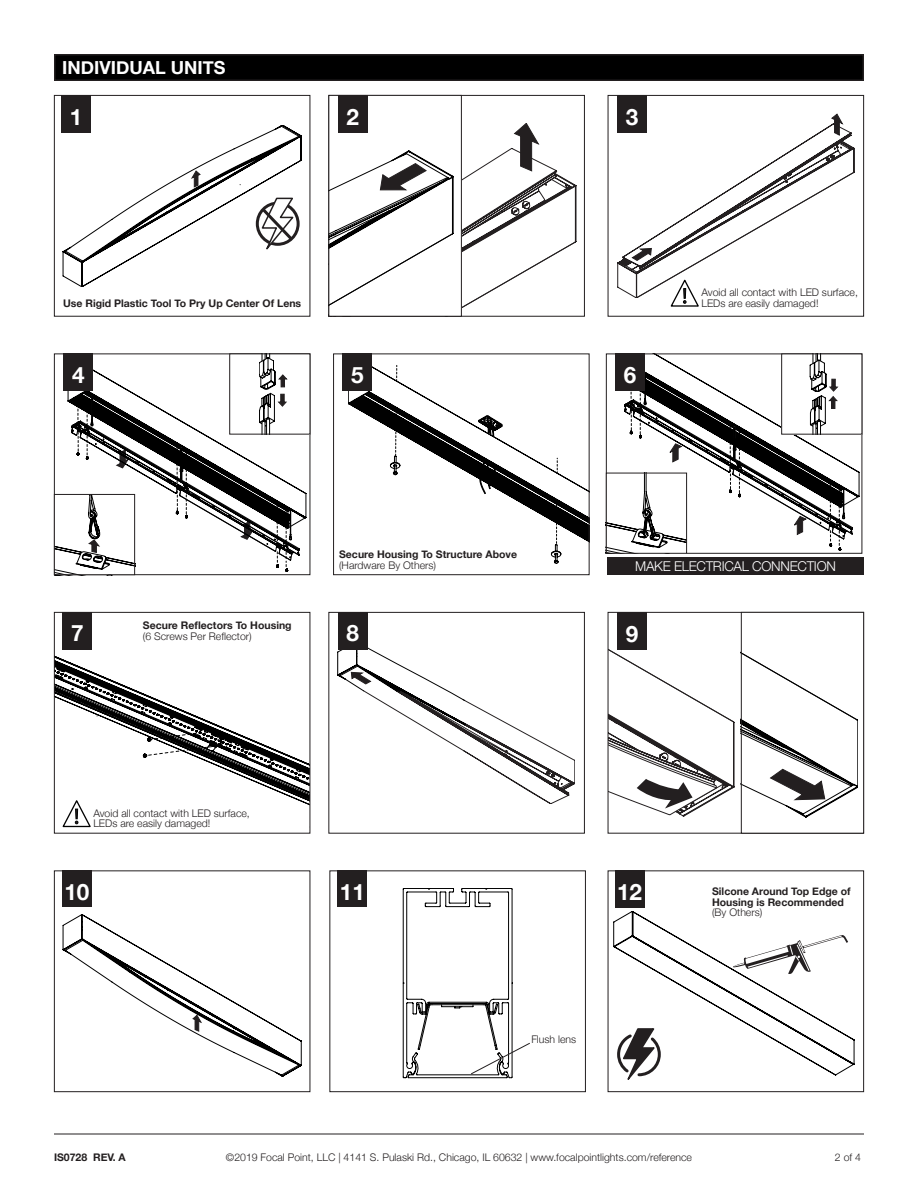
<style>
.page{position:relative;width:918px;height:1188px;background:#fff}
.page>*{position:absolute;margin:0;border:0;box-sizing:border-box;transform-origin:0 0}
.t1{font:700 23.55px "Bell Gothic";color:#fff}
.Single_Digit{font:700 22.5px "Helvetica Neue";color:#fff}
.Section_Header__Left{font:700 18px "Helvetica Neue";color:#fff}
.Text{font:300 13.5px "Helvetica Neue";letter-spacing:-.02em;color:#fff}
.Text-2{font:300 10.5px/10.5px "Helvetica Neue";color:#231f20}
.Text-3{font:700 10.5px/10.5px "Helvetica Neue";color:#231f20}
.s1{font-weight:300}
</style>
<div class="page">
<hr style="left:54px;top:1134px;width:810px;height:1px;background:#231f20">
<svg style="left:330px;top:123px;width:246px;height:193px"></svg>
<div style="left:328px;top:95px;width:134px;height:222px;border:1px solid #231f20"></div>
<div style="left:54px;top:95px;width:256px;height:222px;border:1px solid #231f20"></div>
<div style="left:338px;top:95px;width:30px;height:37px;background:#231f20"></div>
<div style="left:61px;top:95px;width:30px;height:37px;background:#231f20"></div>
<div style="left:608px;top:95px;width:256px;height:222px;border:1px solid #231f20"></div>
<div style="left:617px;top:95px;width:30px;height:37px;background:#231f20"></div>
<svg style="left:618px;top:114px;width:236px;height:193px"></svg>
<svg style="left:63px;top:125px;width:238px;height:162px"></svg>
<svg style="left:348px;top:365px;width:240px;height:199px"></svg>
<div style="left:333px;top:354px;width:257px;height:221px;border:1px solid #231f20"></div>
<div style="left:343px;top:354px;width:29px;height:37px;background:#231f20"></div>
<svg style="left:54px;top:354px;width:252px;height:221px"></svg>
<div style="left:229px;top:354px;width:81px;height:81px;border:1px solid #231f20"></div>
<svg style="left:606px;top:354px;width:253px;height:200px"></svg>
<div style="left:606px;top:473px;width:81px;height:81px;border:1px solid #231f20"></div>
<div style="left:607px;top:558px;width:257px;height:17px;background:#231f20"></div>
<div style="left:54px;top:612px;width:256px;height:222px;border:1px solid #231f20"></div>
<svg style="left:337px;top:647px;width:238px;height:157px"></svg>
<div style="left:328px;top:612px;width:257px;height:222px;border:1px solid #231f20"></div>
<div style="left:338px;top:612px;width:30px;height:37px;background:#231f20"></div>
<div style="left:63px;top:612px;width:29px;height:37px;background:#231f20"></div>
<svg style="left:54px;top:657px;width:256px;height:171px"></svg>
<div style="left:55px;top:55px;width:808px;height:25px;background:#000"></div>
<div style="left:54px;top:54px;width:810px;height:27px;border:2px solid #231f20"></div>
<svg style="left:614px;top:911px;width:240px;height:169px"></svg>
<div style="left:608px;top:870px;width:256px;height:222px;border:1px solid #231f20"></div>
<div style="left:615px;top:870px;width:29px;height:38px;background:#231f20"></div>
<svg style="left:610px;top:614px;width:124px;height:202px"></svg>
<svg style="left:743px;top:653px;width:115px;height:164px"></svg>
<div style="left:741px;top:612px;width:123px;height:222px;border:1px solid #231f20"></div>
<div style="left:329px;top:870px;width:257px;height:222px;border:1px solid #231f20"></div>
<div style="left:338px;top:870px;width:29px;height:37px;background:#231f20"></div>
<svg style="left:403px;top:888px;width:127px;height:190px"></svg>
<svg style="left:63px;top:915px;width:238px;height:161px"></svg>
<div style="left:54px;top:870px;width:256px;height:222px;border:1px solid #231f20"></div>
<div style="left:62px;top:870px;width:30px;height:37px;background:#231f20"></div>
<p class="Section_Header__Left" style="left:62px;top:53px;width:165px">INDIVIDUAL UNITS</p>
<p class="Single_Digit" style="left:70px;top:99px;width:14px">1</p>
<p class="Single_Digit" style="left:347px;top:99px;width:14px">2</p>
<p class="Single_Digit" style="left:626px;top:99px;width:14px">3</p>
<p class="Text-2" style="left:701px;top:286px;width:158px">Avoid all contact with LED surface,</p>
<p class="Text-3" style="left:63px;top:298px;width:240px">Use Rigid Plastic Tool To Pry Up Center Of Lens</p>
<p class="Text-2" style="left:701px;top:297px;width:119px">LEDs are easily damaged!</p>
<p class="Single_Digit" style="left:72px;top:357px;width:14px">4</p>
<p class="Single_Digit" style="left:351px;top:357px;width:14px">5</p>
<p class="Text-3" style="left:339px;top:550px;width:179px">Secure Housing To Structure Above <span class="s1">(Hardware By Others)</span></p>
<p class="Single_Digit" style="left:624px;top:357px;width:14px">6</p>
<p class="Text" style="left:635px;top:556px;width:202px">MAKE ELECTRICAL CONNECTION</p>
<p class="Text-3" style="left:143px;top:620px;width:150px">Secure Reflectors To Housing <span class="s1">(6 Screws Per Reflector)</span></p>
<p class="Single_Digit" style="left:71px;top:616px;width:14px">7</p>
<p class="Single_Digit" style="left:347px;top:616px;width:14px">8</p>
<p class="Single_Digit" style="left:626px;top:616px;width:14px">9</p>
<p class="Text-2" style="left:93px;top:807px;width:158px">Avoid all contact with LED surface,<br>LEDs are easily damaged!</p>
<p class="t1" style="left:64px;top:875px;width:28px">11</p>
<p class="Single_Digit" style="left:64px;top:874px;width:27px">10</p>
<p class="t1" style="left:340px;top:875px;width:28px">11</p>
<p class="Single_Digit" style="left:617px;top:874px;width:27px">12</p>
<p class="Text-2" style="left:531px;top:1033px;width:46px">Flush lens</p>
<p class="Text-3" style="left:712px;top:886px;width:140px">Silcone Around Top Edge of<br>Housing is Recommended <span class="s1">(By Others)</span></p>
<p class="Text-3" style="left:54px;top:1152px;width:73px">IS0728 REV. A</p>
<p class="Text-2" style="left:226px;top:1151px;width:468px">©2019 Focal Point, LLC | 4141 S. Pulaski Rd., Chicago, IL 60632 | www.focalpointlights.com/reference</p>
<p class="Text-2" style="left:835px;top:1151px;width:28px">2 of 4</p>
</div>
